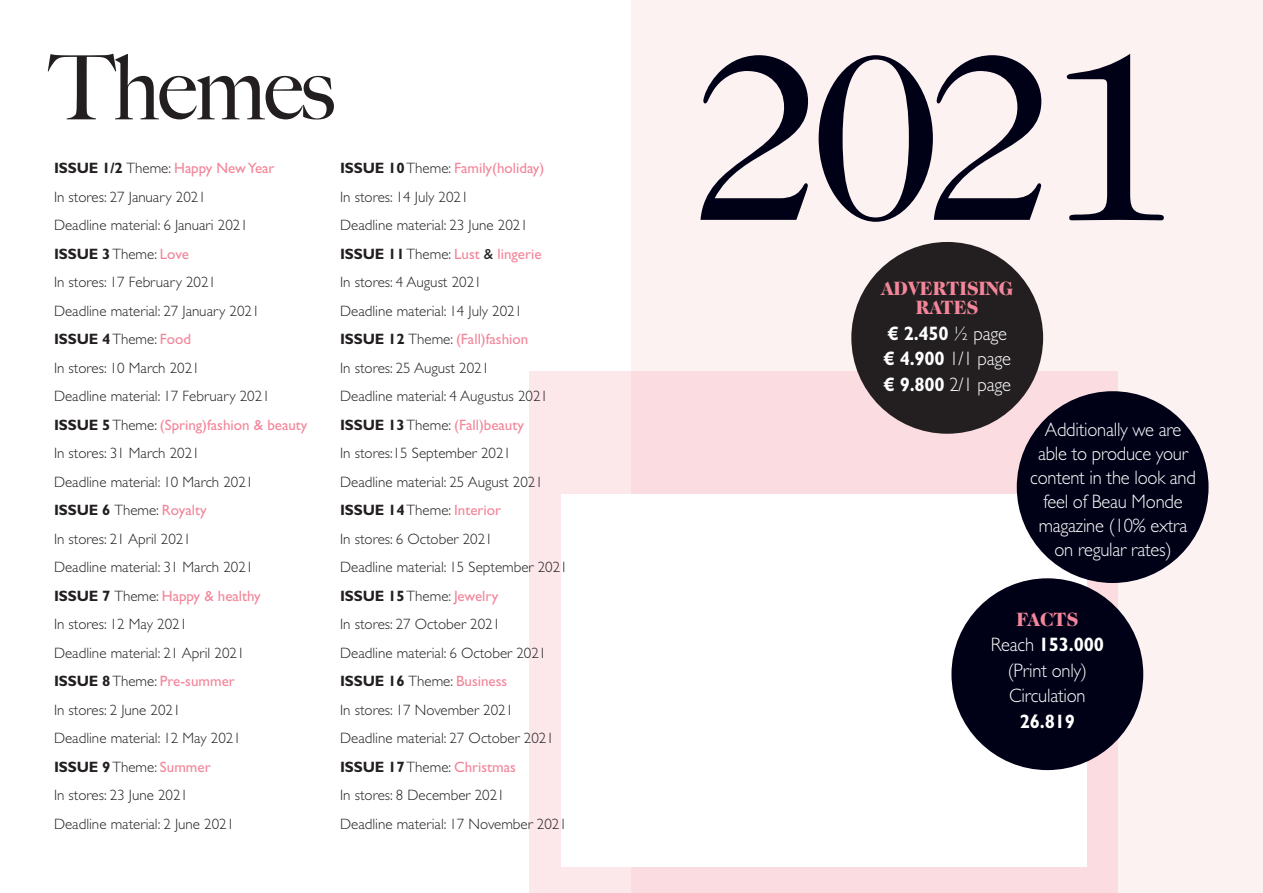
<style>
.page{position:relative;width:1263px;height:893px;background:#fff}
.page>*{position:absolute;margin:0;border:0;box-sizing:border-box;transform-origin:0 0}
.List_Paragraph{font:240px "Caslon 224 Std";color:#000017}
._03_Intro{font:500 90px "Big Caslon";letter-spacing:-.025em;color:#231f20}
._00_Tussen_kaderteks{font:300 19.5px/24px "Gill Sans Std";letter-spacing:-.01em;color:#fff;text-align:center;scale:.95 1}
._00_Tussen_kaderteks-2{font:700 19.5px "Gill Sans Std";letter-spacing:-.01em;color:#fff;scale:.95 1}
._09_Kadertekst{font:900 19.5px "Caslon 224 Std";letter-spacing:-.01em;color:#f3869a;scale:.95 1}
.t1{font:300 15px/28.5px "Gill Sans Std";color:#231f20}
.t2{font:15px "Gill Sans Std";color:#f3869a}
.s1{font-weight:700;color:#231f20}
.s2{font-weight:300;color:#231f20}
.s3{font-weight:700}
.s4{font-weight:400;color:#f3869a}
.s5{font-weight:400}
.s6{font-weight:300}
</style>
<div class="page">
<div style="left:631px;top:0;width:632px;height:893px;background:#fdf2f2"></div>
<div style="left:529px;top:371px;width:589px;height:522px;background:#fbdce0"></div>
<div style="left:561px;top:495px;width:525px;height:371px;background:#fff"></div>
<div style="left:851px;top:242px;width:192px;height:192px;background:#231f20;border-radius:50%"></div>
<div style="left:1017px;top:391px;width:191px;height:192px;background:#000017;border-radius:50%"></div>
<div style="left:951px;top:578px;width:192px;height:192px;background:#000017;border-radius:50%"></div>
<p class="_03_Intro" style="left:49px;top:14px;width:288px">Themes</p>
<p class="t2" style="left:54px;top:160px;width:222px"><span class="s1">ISSUE 1/2</span> <span class="s2">Theme:</span> Happy New Year</p>
<p class="t1" style="left:54px;top:183px;width:153px">In stores: 27 January 2021</p>
<p class="t1" style="left:54px;top:211px;width:255px">Deadline material: 6 Januari 2021<br><span class="s3">ISSUE 3</span> Theme: <span class="s4">Love<br></span>In stores: 17 February 2021<br>Deadline material: 27 January 2021<br><span class="s3">ISSUE 4</span> Theme: <span class="s4">Food<br></span>In stores: 10 March 2021<br>Deadline material: 17 February 2021<br><span class="s3">ISSUE 5</span> Theme: <span class="s4">(Spring)fashion &amp; beauty<br></span>In stores: 31 March 2021<br>Deadline material: 10 March 2021<br><span class="s3">ISSUE 6</span> Theme: <span class="s4">Royalty<br></span>In stores: 21 April 2021<br>Deadline material: 31 March 2021<br><span class="s3">ISSUE 7</span> Theme: <span class="s4">Happy &amp; healthy<br></span>In stores: 12 May 2021<br>Deadline material: 21 April 2021<br><span class="s3">ISSUE 8</span> Theme: <span class="s4">Pre-summer<br></span>In stores: 2 June 2021<br>Deadline material: 12 May 2021<br><span class="s3">ISSUE 9</span> Theme: <span class="s4">Summer<br></span>In stores: 23 June 2021<br>Deadline material: 2 June 2021</p>
<p class="t1" style="left:340px;top:154px;width:229px"><span class="s3">ISSUE 10</span> Theme: <span class="s4">Family(holiday)<br></span>In stores: 14 July 2021<br>Deadline material: 23 June 2021<br><span class="s3">ISSUE 11</span> Theme: <span class="s4">Lust</span> <span class="s5">&amp;</span> <span class="s4">lingerie<br></span>In stores: 4 August 2021<br>Deadline material: 14 July 2021<br><span class="s3">ISSUE 12</span> Theme: <span class="s4">(Fall)fashion<br></span>In stores: 25 August 2021<br>Deadline material: 4 Augustus 2021<br><span class="s3">ISSUE 13</span> Theme: <span class="s4">(Fall)beauty<br></span>In stores:15 September 2021<br>Deadline material: 25 August 2021<br><span class="s3">ISSUE 14</span> Theme: <span class="s4">Interior<br></span>In stores: 6 October 2021<br>Deadline material: 15 September 2021<br><span class="s3">ISSUE 15</span> Theme: <span class="s4">Jewelry<br></span>In stores: 27 October 2021<br>Deadline material: 6 October 2021<br><span class="s3">ISSUE 16</span> Theme: <span class="s4">Business<br></span>In stores: 17 November 2021<br>Deadline material: 27 October 2021<br><span class="s3">ISSUE 17</span> Theme: <span class="s4">Christmas<br></span>In stores: 8 December 2021<br>Deadline material: 17 November 2021</p>
<p class="List_Paragraph" style="left:690px;top:0;width:492px">2021</p>
<p class="_09_Kadertekst" style="left:881px;top:277px;width:141px">ADVERTISING</p>
<p class="_09_Kadertekst" style="left:916px;top:296px;width:67px">RATES</p>
<p class="_00_Tussen_kaderteks-2" style="left:887px;top:322px;width:127px">€ 2.450 <span class="s6">½ page</span></p>
<p class="_00_Tussen_kaderteks" style="left:883px;top:347px;width:136px"><span class="s3">€ 4.900</span> 1/1 page</p>
<p class="_00_Tussen_kaderteks" style="left:883px;top:373px;width:136px"><span class="s3">€ 9.800</span> 2/1 page</p>
<p class="_00_Tussen_kaderteks" style="left:1045px;top:418px;width:145px">Additionally we are</p>
<p class="_00_Tussen_kaderteks" style="left:1030px;top:442px;width:176px">able to produce your content in the look and feel of Beau Monde magazine (10% extra on regular rates)</p>
<p class="_09_Kadertekst" style="left:1016px;top:607px;width:67px">FACTS</p>
<p class="_00_Tussen_kaderteks-2" style="left:991px;top:633px;width:121px"><span class="s6">Reach</span> 153.000</p>
<p class="_00_Tussen_kaderteks" style="left:1008px;top:658px;width:85px">(Print only)</p>
<p class="_00_Tussen_kaderteks" style="left:1009px;top:684px;width:82px">Circulation</p>
<p class="_00_Tussen_kaderteks-2" style="left:1020px;top:709px;width:59px">26.819</p>
</div>
